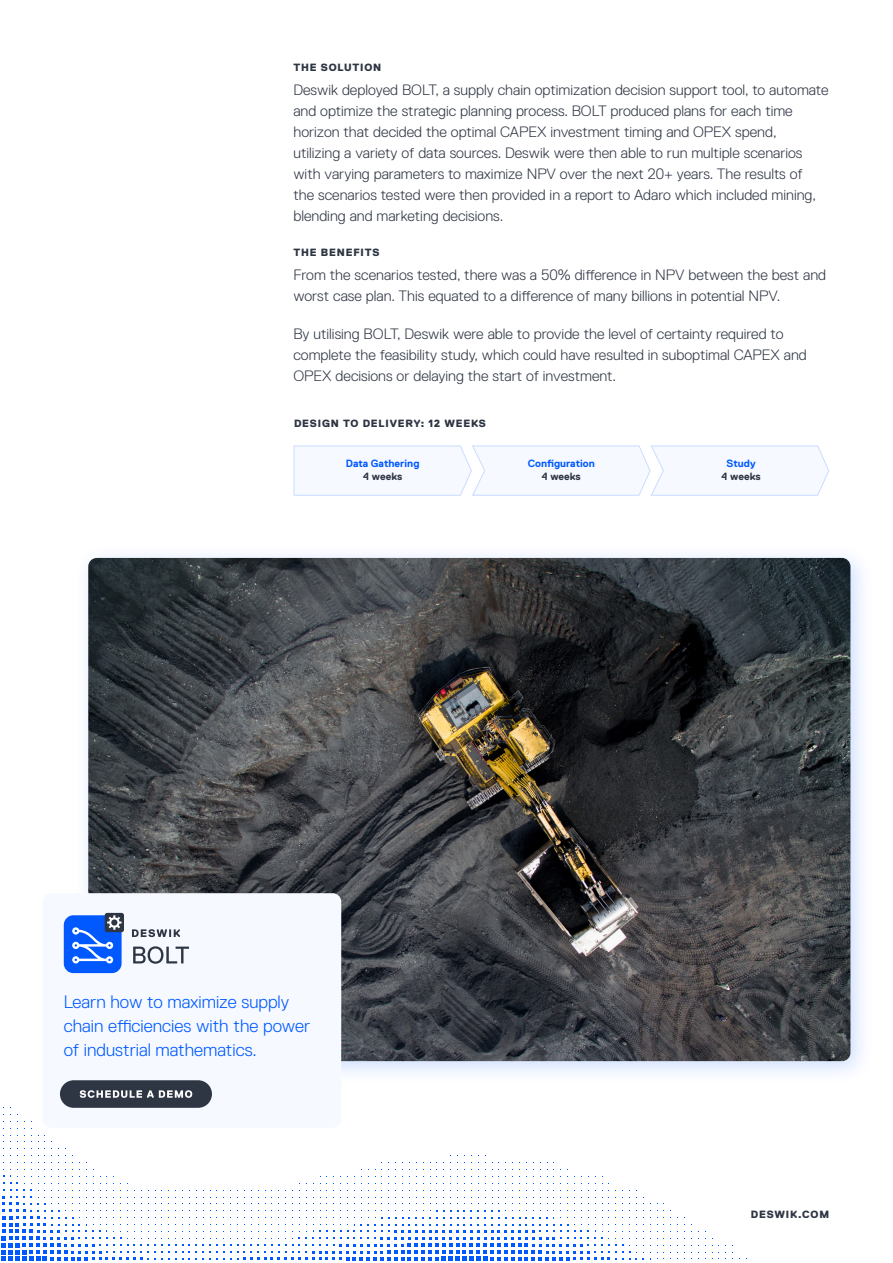
<style>
.page{position:relative;width:893px;height:1263px;background:#fff}
.page>*{position:absolute;margin:0;border:0;box-sizing:border-box;transform-origin:0 0}
.t1{font:300 18px/24px "Replica LL";color:#0059ff}
.t2{font:300 15px/21px "Replica LL";color:#2e3543}
.t3{font:800 10.5px "Replica LL";letter-spacing:.08em;color:#2e3543}
.t4{font:700 10.5px "Replica LL";color:#0059ff}
.t5{font:700 10.5px "Replica LL";color:#2e3543}
</style>
<div class="page">
<svg style="left:1px;top:1176px;width:629px;height:85px"></svg>
<div style="left:74px;top:543px;width:801px;height:543px;background:#0059ff;opacity:.2"></div>
<img style="left:88px;top:558px;width:762px;height:503px">
<div style="left:43px;top:893px;width:298px;height:235px;background:#f6f9ff;border-radius:9px"></div>
<div style="left:64px;top:915px;width:58px;height:58px;background:#0059ff;border-radius:10px"></div>
<svg style="left:132px;top:929px;width:48px;height:8px"></svg>
<svg style="left:133px;top:946px;width:56px;height:18px"></svg>
<div style="left:105px;top:913px;width:19px;height:19px;background:#2e3543;border-radius:2px"></div>
<svg style="left:72px;top:915px;width:50px;height:48px"></svg>
<div style="left:60px;top:1080px;width:152px;height:28px;background:#2e3543;border-radius:14px"></div>
<svg style="left:80px;top:1090px;width:112px;height:8px"></svg>
<svg style="left:293px;top:445px;width:536px;height:51px"></svg>
<p class="t3" style="left:293px;top:61px;width:89px">THE SOLUTION</p>
<p class="t2" style="left:293px;top:79px;width:537px">Deswik deployed BOLT, a supply chain optimization decision support tool, to automate and optimize the strategic planning process. BOLT produced plans for each time horizon that decided the optimal CAPEX investment timing and OPEX spend,<br>utilizing a variety of data sources. Deswik were then able to run multiple scenarios with varying parameters to maximize NPV over the next 20+ years. The results of<br>the scenarios tested were then provided in a report to Adaro which included mining, blending and marketing decisions.</p>
<p class="t3" style="left:293px;top:247px;width:87px">THE BENEFITS</p>
<p class="t2" style="left:293px;top:264px;width:534px">From the scenarios tested, there was a 50% difference in NPV between the best and worst case plan. This equated to a difference of many billions in potential NPV.</p>
<p class="t2" style="left:293px;top:323px;width:515px">By utilising BOLT, Deswik were able to provide the level of certainty required to complete the feasibility study, which could have resulted in suboptimal CAPEX and<br>OPEX decisions or delaying the start of investment.</p>
<p class="t3" style="left:294px;top:418px;width:193px">DESIGN TO DELIVERY: 12 WEEKS</p>
<p class="t4" style="left:346px;top:458px;width:75px">Data Gathering</p>
<p class="t5" style="left:363px;top:470px;width:41px">4 weeks</p>
<p class="t4" style="left:528px;top:458px;width:68px">Configuration</p>
<p class="t5" style="left:542px;top:470px;width:41px">4 weeks</p>
<p class="t4" style="left:727px;top:458px;width:30px">Study</p>
<p class="t5" style="left:721px;top:470px;width:41px">4 weeks</p>
<p class="t1" style="left:64px;top:990px;width:248px">Learn how to maximize supply chain efficiencies with the power of industrial mathematics.</p>
<p class="t3" style="left:751px;top:1209px;width:80px">DESWIK.COM</p>
</div>
